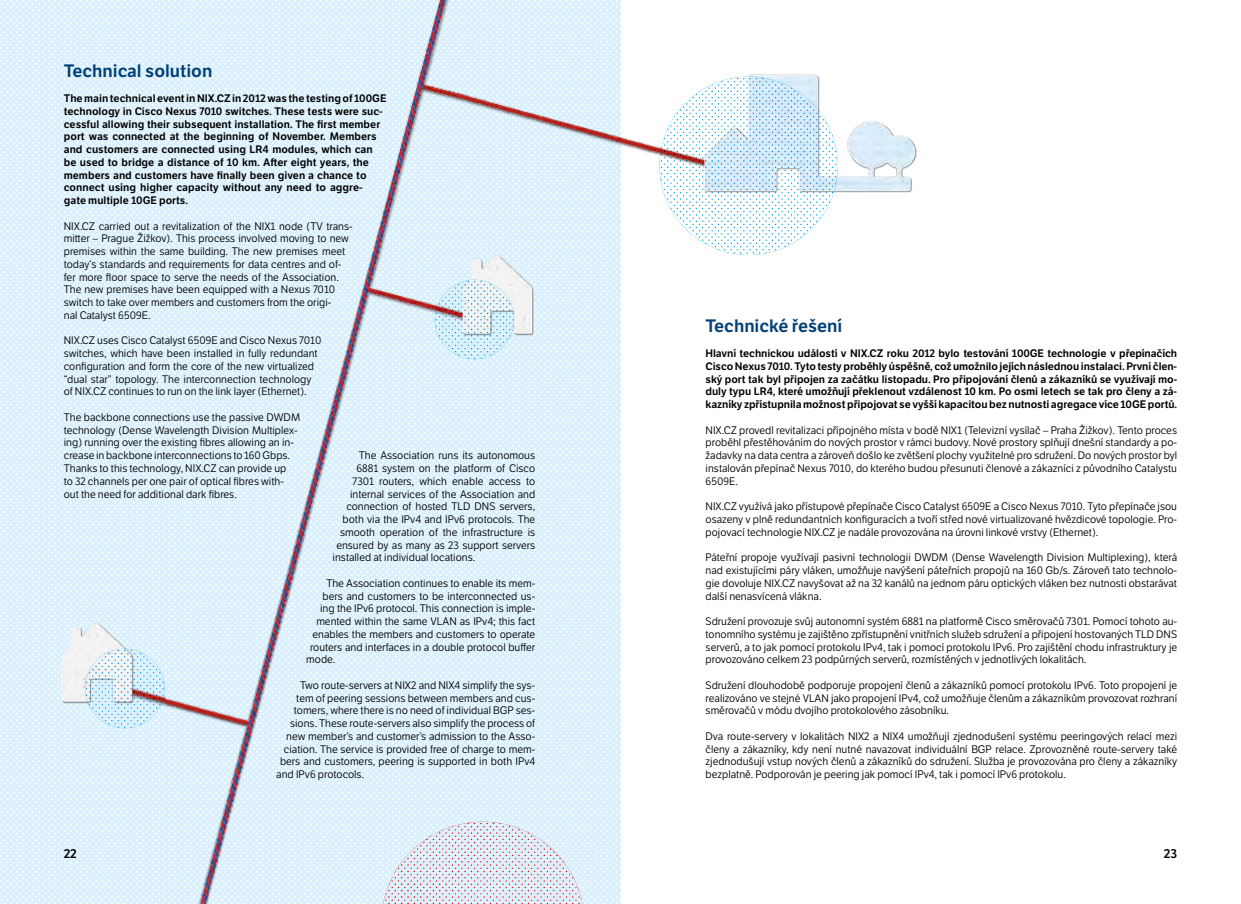
<style>
.page{position:relative;width:1241px;height:904px;background:#fff}
.page>*{position:absolute;margin:0;border:0;box-sizing:border-box;transform-origin:0 0}
.t1{font:600 17.5px "LFT Etica";color:#004177}
.t2{font:600 12.5px "LFT Etica";color:#000}
.t3{font:10.62px/12.8px "LFT Etica";color:#000;text-align:justify}
.t4{font:600 10.62px/12.8px "LFT Etica";color:#000}
</style>
<div class="page">
<img style="left:0;top:0;width:123px;height:904px">
<img style="left:125px;top:0;width:495px;height:904px">
<img style="left:50px;top:617px;width:90px;height:92px">
<img style="left:450px;top:255px;width:90px;height:87px">
<img style="left:85px;top:648px;width:79px;height:80px;border-radius:40px">
<img style="left:434px;top:280px;width:80px;height:79px;border-radius:40px">
<img style="left:620px;top:0;width:95px;height:267px">
<img style="left:682px;top:74px;width:235px;height:134px">
<img style="left:659px;top:77px;width:178px;height:178px;border-radius:89px">
<h1 class="t1" style="left:64px;top:60px;width:150px">Technical solution</h1>
<p class="t4" style="left:64px;top:92px;width:324px">The main technical event in NIX.CZ in 2012 was the testing of 100GE technology in Cisco Nexus 7010 switches. These tests were suc&shy;cessful allowing their subsequent installation. The first member port was connected at the beginning of November. Members and customers are connected using LR4 modules, which can be used to bridge a distance of 10 km. After eight years, the members and customers have finally been given a chance to connect using higher capacity without any need to aggre&shy;gate multiple 10GE ports.</p>
<p class="t3" style="left:64px;top:220px;width:290px;text-align:left">NIX.CZ carried out a revitalization of the NIX1 node (TV trans&shy;mitter – Prague Žižkov). This process involved moving to new premises within the same building. The new premises meet today‘s standards and requirements for data centres and of&shy;fer more floor space to serve the needs of the Association.<br>The new premises have been equipped with a Nexus 7010 switch to take over members and customers from the origi-<br>nal Catalyst 6509E.</p>
<p class="t3" style="left:64px;top:334px;width:259px;text-align:left">NIX.CZ uses Cisco Catalyst 6509E and Cisco Nexus 7010 switches, which have been installed in fully redundant configuration and form the core of the new virtualized “dual star” topology. The interconnection technology of NIX.CZ continues to run on the link layer (Ethernet).</p>
<p class="t3" style="left:64px;top:411px;width:238px;text-align:left">The backbone connections use the passive DWDM technology (Dense Wavelength Division Multiplex&shy;ing) running over the existing fibres allowing an in&shy;crease in backbone interconnections to 160 Gbps.<br>Thanks to this technology, NIX.CZ can provide up<br>to 32 channels per one pair of optical fibres with&shy;out the need for additional dark fibres.</p>
<p class="t3" style="left:359px;top:449px;width:178px">The Association runs its autonomous</p>
<p class="t3" style="left:356px;top:462px;width:180px">6881 system on the platform of Cisco</p>
<p class="t3" style="left:352px;top:475px;width:184px">7301 routers, which enable access to</p>
<p class="t3" style="left:350px;top:487px;width:187px">internal services of the Association and</p>
<p class="t3" style="left:346px;top:500px;width:190px">connection of hosted TLD DNS servers,</p>
<p class="t3" style="left:342px;top:513px;width:194px">both via the IPv4 and IPv6 protocols. The</p>
<p class="t3" style="left:340px;top:526px;width:197px">smooth operation of the infrastructure is</p>
<p class="t3" style="left:336px;top:538px;width:200px">ensured by as many as 23 support servers</p>
<p class="t3" style="left:332px;top:551px;width:144px">installed at individual locations.</p>
<p class="t3" style="left:326px;top:577px;width:210px">The Association continues to enable its mem-</p>
<p class="t3" style="left:322px;top:589px;width:214px">bers and customers to be interconnected us-</p>
<p class="t3" style="left:320px;top:602px;width:216px">ing the IPv6 protocol. This connection is imple-</p>
<p class="t3" style="left:316px;top:615px;width:220px">mented within the same VLAN as IPv4; this fact</p>
<p class="t3" style="left:312px;top:628px;width:224px">enables the members and customers to operate</p>
<p class="t3" style="left:310px;top:640px;width:226px">routers and interfaces in a double protocol buffer</p>
<p class="t3" style="left:306px;top:653px;width:31px">mode.</p>
<p class="t3" style="left:300px;top:679px;width:236px">Two route-servers at NIX2 and NIX4 simplify the sys-</p>
<p class="t3" style="left:296px;top:691px;width:240px">tem of peering sessions between members and cus-</p>
<p class="t3" style="left:294px;top:704px;width:243px">tomers, where there is no need of individual BGP ses-</p>
<p class="t3" style="left:290px;top:717px;width:246px">sions. These route-servers also simplify the process of</p>
<p class="t3" style="left:286px;top:730px;width:250px">new member’s and customer’s admission to the Asso-</p>
<p class="t3" style="left:284px;top:742px;width:253px">ciation. The service is provided free of charge to mem-</p>
<p class="t3" style="left:280px;top:755px;width:256px">bers and customers, peering is supported in both IPv4</p>
<p class="t3" style="left:276px;top:768px;width:89px">and IPv6 protocols.</p>
<p class="t2" style="left:64px;top:846px;width:15px">22</p>
<h1 class="t1" style="left:705px;top:315px;width:138px">Technické řešení</h1>
<p class="t4" style="left:705px;top:347px;width:473px;text-align:justify">Hlavní technickou událostí v NIX.CZ roku 2012 bylo testování 100GE technologie v přepínačích Cisco Nexus 7010. Tyto testy proběhly úspěšně, což umožnilo jejích následnou instalaci. První člen&shy;ský port tak byl připojen za začátku listopadu. Pro připojování členů a zákazníků se využívají mo&shy;duly typu LR4, které umožňují překlenout vzdálenost 10 km. Po osmi letech se tak pro členy a zá&shy;kazníky zpřístupnila možnost připojovat se vyšší kapacitou bez nutnosti agregace více 10GE portů.</p>
<p class="t3" style="left:705px;top:424px;width:473px">NIX.CZ provedl revitalizaci přípojného místa v bodě NIX1 (Televizní vysílač – Praha Žižkov). Tento proces proběhl přestěhováním do nových prostor v rámci budovy. Nové prostory splňují dnešní standardy a po&shy;žadavky na data centra a zároveň došlo ke zvětšení plochy využitelné pro sdružení. Do nových prostor byl instalován přepínač Nexus 7010, do kterého budou přesunuti členové a zákazníci z původního Catalystu 6509E.</p>
<p class="t3" style="left:705px;top:500px;width:473px">NIX.CZ využívá jako přístupové přepínače Cisco Catalyst 6509E a Cisco Nexus 7010. Tyto přepínače jsou osazeny v plně redundantních konfiguracích a tvoří střed nové virtualizované hvězdicové topologie. Pro&shy;pojovací technologie NIX.CZ je nadále provozována na úrovni linkové vrstvy (Ethernet).</p>
<p class="t3" style="left:705px;top:551px;width:473px">Páteřní propoje využívají pasivní technologii DWDM (Dense Wavelength Division Multiplexing), která nad existujícími páry vláken, umožňuje navýšení páteřních propojů na 160 Gb/s. Zároveň tato technolo&shy;gie dovoluje NIX.CZ navyšovat až na 32 kanálů na jednom páru optických vláken bez nutnosti obstarávat další nenasvícená vlákna.</p>
<p class="t3" style="left:705px;top:615px;width:473px">Sdružení provozuje svůj autonomní systém 6881 na platformě Cisco směrovačů 7301. Pomocí tohoto au&shy;tonomního systému je zajištěno zpřístupnění vnitřních služeb sdružení a připojení hostovaných TLD DNS serverů, a to jak pomocí protokolu IPv4, tak i pomocí protokolu IPv6. Pro zajištění chodu infrastruktury je provozováno celkem 23 podpůrných serverů, rozmístěných v jednotlivých lokalitách.</p>
<p class="t3" style="left:705px;top:679px;width:473px">Sdružení dlouhodobě podporuje propojení členů a zákazníků pomocí protokolu IPv6. Toto propojení je realizováno ve stejné VLAN jako propojení IPv4, což umožňuje členům a zákazníkům provozovat rozhraní směrovačů v módu dvojího protokolového zásobníku.</p>
<p class="t3" style="left:705px;top:730px;width:473px">Dva route-servery v lokalitách NIX2 a NIX4 umožňují zjednodušení systému peeringových relací mezi členy a zákazníky, kdy není nutné navazovat individuální BGP relace. Zprovozněné route-servery také zjednodušují vstup nových členů a zákazníků do sdružení. Služba je provozována pro členy a zákazníky bezplatně. Podporován je peering jak pomocí IPv4, tak i pomocí IPv6 protokolu.</p>
<p class="t2" style="left:1163px;top:846px;width:15px">23</p>
</div>
